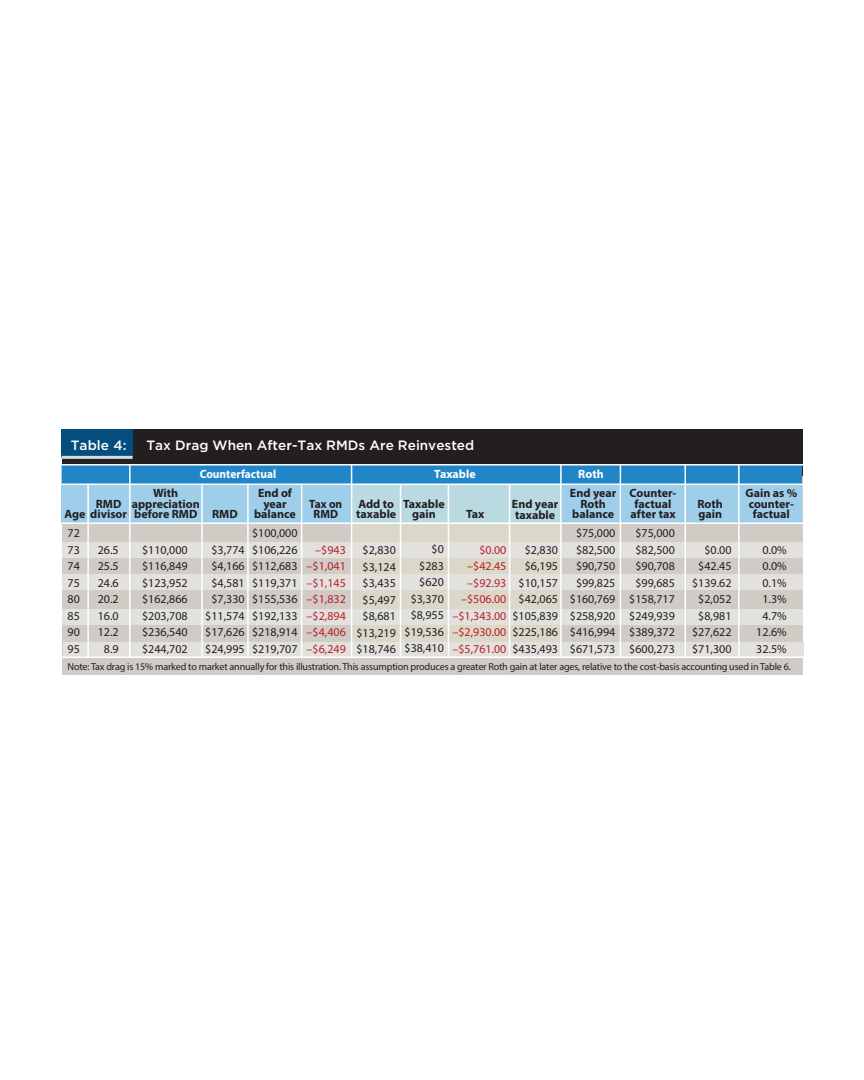
<style>
.page{position:relative;width:864px;height:1080px;background:#fff}
.page>*{position:absolute;margin:0;border:0;box-sizing:border-box;transform-origin:0 0}
.t1{font:500 13.5px "Gotham";color:#fff}
.t2{font:12px/16.5px "Myriad Pro";color:#231f20;text-align:center}
.t3{font:700 12px/10.5px "Myriad Pro";color:#231f20;text-align:center}
.t4{font:12px/16.5px "Myriad Pro";color:#be1d2c;text-align:justify}
.t5{font:700 12px "Myriad Pro";color:#fff;scale:.95 1}
.t6{font:700 12px "Myriad Pro";color:#fff}
.t7{font:700 12px/10.5px "Myriad Pro";color:#231f20;text-align:center;scale:.95 1}
.t8{font:10.2px "Myriad Pro";letter-spacing:-.015em;color:#231f20}
</style>
<div class="page">
<div style="left:62px;top:429px;width:740px;height:87px;background:#231f20"></div>
<div style="left:62px;top:476px;width:740px;height:199px;background:#d0cbc5"></div>
<div style="left:62px;top:465px;width:740px;height:59px;background:#9fceeb"></div>
<svg style="left:352px;top:485px;width:208px;height:157px;fill:#dcd8c7"></svg>
<div style="left:62px;top:465px;width:740px;height:19px;background:#2186c8"></div>
<div style="left:62px;top:429px;width:71px;height:29px;background:#044e7d"></div>
<div style="left:62px;top:574px;width:740px;height:16px;background:#e2e1de"></div>
<div style="left:62px;top:542px;width:740px;height:16px;background:#e2e1de"></div>
<div style="left:62px;top:609px;width:740px;height:16px;background:#e2e1de"></div>
<div style="left:63px;top:642px;width:741px;height:16px;background:#e2e1de"></div>
<hr style="left:87px;top:484px;width:2px;height:173px;background:#fff">
<hr style="left:129px;top:464px;width:2px;height:193px;background:#fff">
<hr style="left:201px;top:484px;width:2px;height:173px;background:#fff">
<hr style="left:301px;top:484px;width:1px;height:173px;background:#fff">
<hr style="left:351px;top:465px;width:1px;height:192px;background:#fff">
<hr style="left:509px;top:484px;width:1px;height:173px;background:#fff">
<hr style="left:560px;top:465px;width:2px;height:192px;background:#fff">
<hr style="left:620px;top:465px;width:1px;height:192px;background:#fff">
<hr style="left:684px;top:465px;width:2px;height:192px;background:#fff">
<hr style="left:738px;top:465px;width:2px;height:192px;background:#fff">
<hr style="left:62px;top:523px;width:743px;height:1px;background:#fff">
<hr style="left:62px;top:464px;width:743px;height:1px;background:#fff">
<hr style="left:62px;top:484px;width:743px;height:1px;background:#fff">
<hr style="left:62px;top:657px;width:743px;height:1px;background:#fff">
<hr style="left:62px;top:456px;width:71px;height:3px;background:#d2dce2">
<hr style="left:247px;top:484px;width:2px;height:173px;background:#fff">
<hr style="left:448px;top:484px;width:1px;height:173px;background:#fff">
<hr style="left:400px;top:484px;width:1px;height:173px;background:#fff">
<p class="t1" style="left:71px;top:437px;width:58px">Table 4:</p>
<p class="t1" style="left:146px;top:437px;width:329px">Tax Drag When After-Tax RMDs Are Reinvested</p>
<p class="t5" style="left:200px;top:466px;width:82px">Counterfactual</p>
<p class="t6" style="left:434px;top:466px;width:43px">Taxable</p>
<p class="t6" style="left:578px;top:466px;width:27px">Roth</p>
<p class="t7" style="left:309px;top:498px;width:36px">Tax on<br>RMD</p>
<p class="t3" style="left:356px;top:498px;width:42px;text-align:left">Add to taxable</p>
<p class="t3" style="left:403px;top:498px;width:43px">Taxable gain</p>
<p class="t3" style="left:466px;top:509px;width:20px">Tax</p>
<p class="t3" style="left:512px;top:498px;width:48px;text-align:left">End year taxable</p>
<p class="t3" style="left:258px;top:488px;width:36px">End of year</p>
<p class="t3" style="left:96px;top:498px;width:27px">RMD</p>
<p class="t3" style="left:132px;top:488px;width:108px;text-align:left;text-indent:22px">With appreciation before RMD RMD</p>
<p class="t3" style="left:570px;top:488px;width:48px">End year<br>Roth balance</p>
<p class="t2" style="left:570px;top:525px;width:47px">$75,000 $82,500 $90,750 $99,825 $160,769 $258,920 $416,994 $671,573</p>
<p class="t3" style="left:745px;top:488px;width:53px">Gain as % counter&shy;factual</p>
<p class="t2" style="left:756px;top:541px;width:32px">0.0%<br>0.0%<br>0.1%<br>1.3%<br>4.7%<br>12.6%<br>32.5%</p>
<p class="t8" style="left:68px;top:660px;width:725px">Note: Tax drag is 15% marked to market annually for this illustration. This assumption produces a greater Roth gain at later ages, relative to the cost-basis accounting used in Table 6.</p>
<p class="t3" style="left:630px;top:488px;width:48px">Counter&shy;factual after tax</p>
<p class="t3" style="left:697px;top:498px;width:27px;text-align:left">Roth gain</p>
<p class="t2" style="left:629px;top:525px;width:47px">$75,000 $82,500 $90,708 $99,685 $158,717 $249,939 $389,372 $600,273</p>
<p class="t3" style="left:65px;top:508px;width:64px">Age divisor</p>
<p class="t3" style="left:254px;top:509px;width:43px">balance</p>
<p class="t2" style="left:252px;top:525px;width:47px;text-align:justify">$100,000 $106,226 $112,683 $119,371 $155,536 $192,133 $218,914 $219,707</p>
<p class="t2" style="left:68px;top:525px;width:14px;text-align:justify">72<br>73<br>74<br>75<br>80<br>85<br>90<br>95</p>
<p class="t4" style="left:307px;top:541px;width:41px;text-indent:9px">–$943 –$1,041 –$1,145 –$1,832 –$2,894 –$4,406 –$6,249</p>
<p class="t2" style="left:356px;top:542px;width:41px">$2,830 $3,124 $3,435 $5,497 $8,681 $13,219 $18,746</p>
<p class="t2" style="left:405px;top:541px;width:41px;text-align:right">$0 $283 $620 $3,370 $8,955 $19,536 $38,410</p>
<p class="t4" style="left:452px;top:541px;width:56px;text-align:right">$0.00 –$42.45 –$92.93 –$506.00 –$1,343.00 –$2,930.00 –$5,761.00</p>
<p class="t2" style="left:512px;top:541px;width:47px;text-align:right">$2,830 $6,195 $10,157 $42,065 $105,839 $225,186 $435,493</p>
<p class="t2" style="left:692px;top:541px;width:41px;text-align:right">$0.00 $42.45 $139.62 $2,052 $8,981 $27,622 $71,300</p>
<p class="t2" style="left:98px;top:541px;width:22px">26.5<br>25.5<br>24.6<br>20.2<br>16.0<br>12.2<br>8.9</p>
<p class="t2" style="left:142px;top:541px;width:47px;text-align:justify">$110,000 $116,849 $123,952 $162,866 $203,708 $236,540 $244,702</p>
<p class="t2" style="left:205px;top:541px;width:41px">$3,774 $4,166 $4,581 $7,330 $11,574 $17,626 $24,995</p>
</div>
